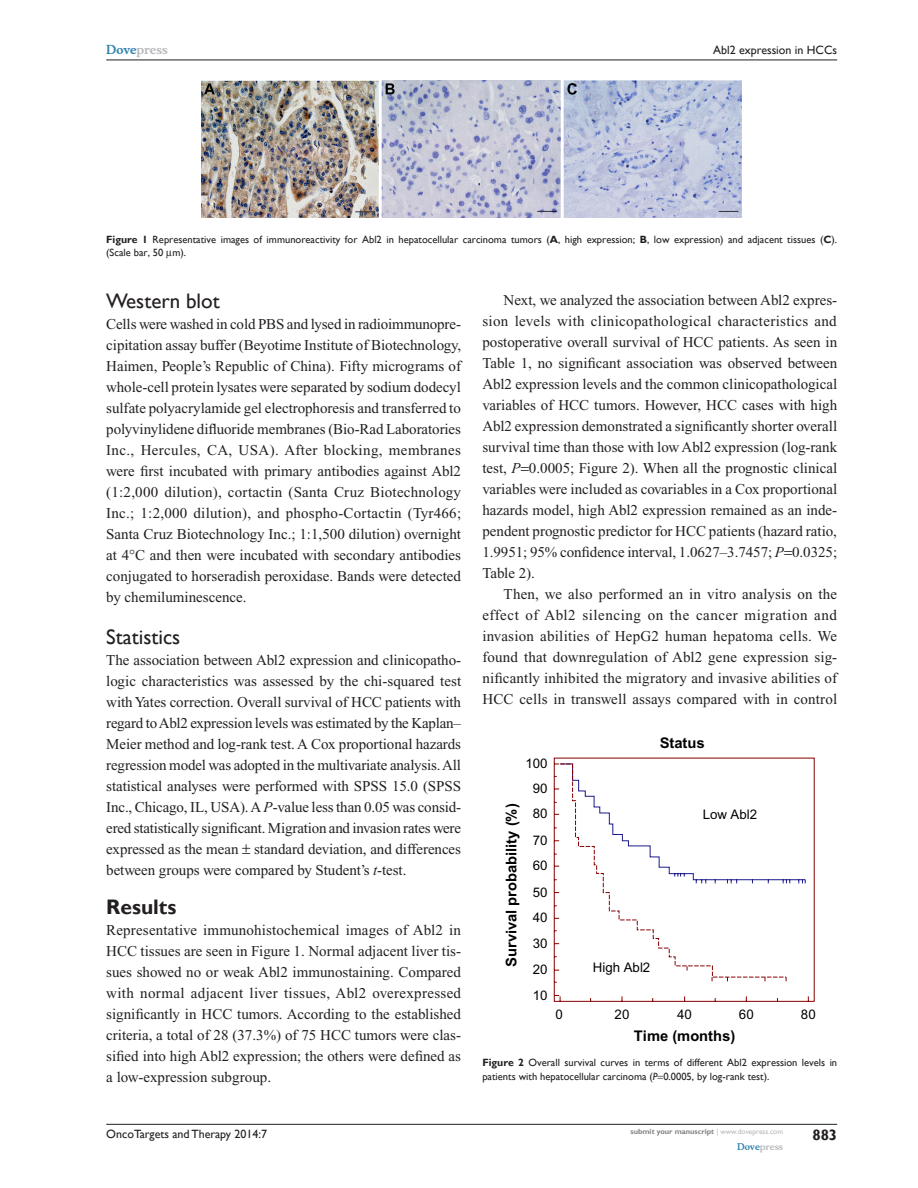
<style>
.page{position:relative;width:918px;height:1188px;background:#fff}
.page>*{position:absolute;margin:0;border:0;box-sizing:border-box;transform-origin:0 0}
.t1{font:21px "Gill Sans";color:#231f20}
.t2{font:700 21px "Gill Sans";color:#231f20}
.TxF{font:15px/21px "Times New Roman";color:#231f20;text-align:justify}
.Tx{font:15px/21px "Times New Roman";color:#231f20;text-align:justify}
.RunFolio-R{font:700 15px "Gill Sans";color:#231f20}
.t3{font:700 14.7px "Arial";color:#000}
.t4{font:13.2px "Arial";color:#000}
.RunF-R{font:12px "Gill Sans";color:#231f20}
.RunH-R{font:12px "Gill Sans";color:#231f20}
.RunH-Brand-R{font:700 12px "Musee";color:#b8b9bc}
.FC{font:10.5px/13.5px "Gill Sans";color:#231f20}
.RunF-Brand-R{font:700 9px "Musee";color:#b8b9bc}
.RunF-SubmityourMS-R{font:700 7.5px "Gill Sans";color:#808285}
.s1{color:#3485ae}
.s2{font-weight:700}
.s3{font-style:italic}
.s4{font-weight:400;color:#b8b9bc}
</style>
<div class="page">
<hr style="left:106px;top:1124px;width:731px;height:1px;background:#231f20">
<hr style="left:106px;top:60px;width:731px;height:1px;background:#231f20">
<img style="left:202px;top:81px;width:540px;height:136px">
<svg style="left:554px;top:757px;width:261px;height:245px"></svg>
<svg style="left:787px;top:763px;width:19px;height:121px"></svg>
<svg style="left:559px;top:763px;width:228px;height:215px"></svg>
<p class="RunH-Brand-R" style="left:106px;top:43px;width:63px"><span class="s1">Dove</span>press</p>
<p class="RunH-R" style="left:713px;top:43px;width:126px">Abl2 expression in HCCs</p>
<p class="FC" style="left:106px;top:233px;width:732px"><span class="s2">Figure 1</span> Representative images of immunoreactivity for Abl2 in hepatocellular carcinoma tumors (<span class="s2">A</span>, high expression; <span class="s2">B</span>, low expression) and adjacent tissues (<span class="s2">C</span>). (Scale bar, 50 m).</p>
<h2 class="t1" style="left:106px;top:289px;width:115px">Western blot</h2>
<p class="TxF" style="left:106px;top:314px;width:356px">Cells were washed in cold PBS and lysed in radioimmunopre&shy;cipitation assay buffer (Beyotime Institute of Biotechnology, Haimen, People’s Republic of China). Fifty micrograms of whole-cell protein lysates were separated by sodium dodecyl sulfate polyacrylamide gel electrophoresis and transferred to polyvinylidene difluoride membranes (Bio-Rad Laboratories Inc., Hercules, CA, USA). After blocking, membranes were first incubated with primary antibodies against Abl2 (1:2,000 dilution), cortactin (Santa Cruz Biotechnology Inc.; 1:2,000 dilution), and phospho-Cortactin (Tyr466; Santa Cruz Biotechnology Inc.; 1:1,500 dilution) overnight at 4 C and then were incubated with secondary antibodies conjugated to horseradish peroxidase. Bands were detected by chemiluminescence.</p>
<h2 class="t1" style="left:106px;top:625px;width:76px">Statistics</h2>
<p class="TxF" style="left:106px;top:650px;width:356px">The association between Abl2 expression and clinicopatho&shy;logic characteristics was assessed by the chi-squared test withYates correction. Overall survival of HCC patients with regard to Abl2 expression levels was estimated by the Kaplan– Meier method and log-rank test. A Cox proportional hazards regression model was adopted in the multivariate analysis. All statistical analyses were performed with SPSS 15.0 (SPSS Inc., Chicago, IL, USA). A <span class="s3">P</span>-value less than 0.05 was consid&shy;ered statistically significant. Migration and invasion rates were expressed as the mean standard deviation, and differences between groups were compared by Student’s <span class="s3">t</span>-test.</p>
<h1 class="t2" style="left:106px;top:895px;width:72px">Results</h1>
<p class="TxF" style="left:106px;top:920px;width:356px">Representative immunohistochemical images of Abl2 in HCC tissues are seen in Figure 1. Normal adjacent liver tis&shy;sues showed no or weak Abl2 immunostaining. Compared with normal adjacent liver tissues, Abl2 overexpressed significantly in HCC tumors. According to the established criteria, a total of 28 (37.3%) of 75 HCC tumors were clas&shy;sified into high Abl2 expression; the others were defined as a low-expression subgroup.</p>
<p class="Tx" style="left:482px;top:290px;width:356px;text-indent:21px">Next, we analyzed the association between Abl2 expres&shy;sion levels with clinicopathological characteristics and postoperative overall survival of HCC patients. As seen in Table 1, no significant association was observed between Abl2 expression levels and the common clinicopathological variables of HCC tumors. However, HCC cases with high Abl2 expression demonstrated a significantly shorter overall survival time than those with low Abl2 expression (log-rank test, <span class="s3">P</span> 0.0005; Figure 2). When all the prognostic clinical variables were included as covariables in a Cox proportional hazards model, high Abl2 expression remained as an inde&shy;pendent prognostic predictor for HCC patients (hazard ratio, 1.9951; 95% confidence interval, 1.0627–3.7457; <span class="s3">P</span> 0.0325; Table 2).</p>
<p class="Tx" style="left:482px;top:584px;width:356px;text-indent:21px">Then, we also performed an in vitro analysis on the effect of Abl2 silencing on the cancer migration and invasion abilities of HepG2 human hepatoma cells. We found that downregulation of Abl2 gene expression sig&shy;nificantly inhibited the migratory and invasive abilities of HCC cells in transwell assays compared with in control</p>
<p class="t4" style="left:525px;top:756px;width:24px">100</p>
<p class="t3" style="left:503px;top:967px;width:165px;rotate:-90deg">Survival probability (%)</p>
<p class="t4" style="left:533px;top:781px;width:16px">90</p>
<p class="t4" style="left:533px;top:806px;width:16px">80</p>
<p class="t4" style="left:533px;top:833px;width:16px">70</p>
<p class="t4" style="left:533px;top:858px;width:16px">60</p>
<p class="t4" style="left:533px;top:884px;width:16px">50</p>
<p class="t4" style="left:533px;top:910px;width:16px">40</p>
<p class="t4" style="left:533px;top:936px;width:16px">30</p>
<p class="t4" style="left:533px;top:962px;width:16px">20</p>
<p class="t4" style="left:593px;top:960px;width:59px">High Abl2</p>
<p class="t4" style="left:533px;top:987px;width:16px">10</p>
<p class="t3" style="left:660px;top:735px;width:46px">Status</p>
<p class="t4" style="left:703px;top:806px;width:56px">Low Abl2</p>
<p class="t4" style="left:555px;top:1007px;width:9px">0</p>
<p class="t4" style="left:615px;top:1007px;width:16px">20</p>
<p class="t4" style="left:677px;top:1007px;width:16px">40</p>
<p class="t3" style="left:634px;top:1027px;width:103px">Time (months)</p>
<p class="t4" style="left:739px;top:1007px;width:16px">60</p>
<p class="t4" style="left:801px;top:1007px;width:16px">80</p>
<p class="FC" style="left:482px;top:1056px;width:356px"><span class="s2">Figure 2</span> Overall survival curves in terms of different Abl2 expression levels in patients with hepatocellular carcinoma (<span class="s3">P</span> 0.0005, by log-rank test).</p>
<p class="RunF-R" style="left:106px;top:1127px;width:162px">OncoTargets and Therapy 2014:7</p>
<p class="RunF-SubmityourMS-R" style="left:631px;top:1127px;width:154px">submit your manuscript <span class="s4">| www.dovepress.com</span></p>
<p class="RunF-Brand-R" style="left:737px;top:1141px;width:48px"><span class="s1">Dove</span>press</p>
<p class="RunFolio-R" style="left:812px;top:1126px;width:26px">883</p>
</div>
